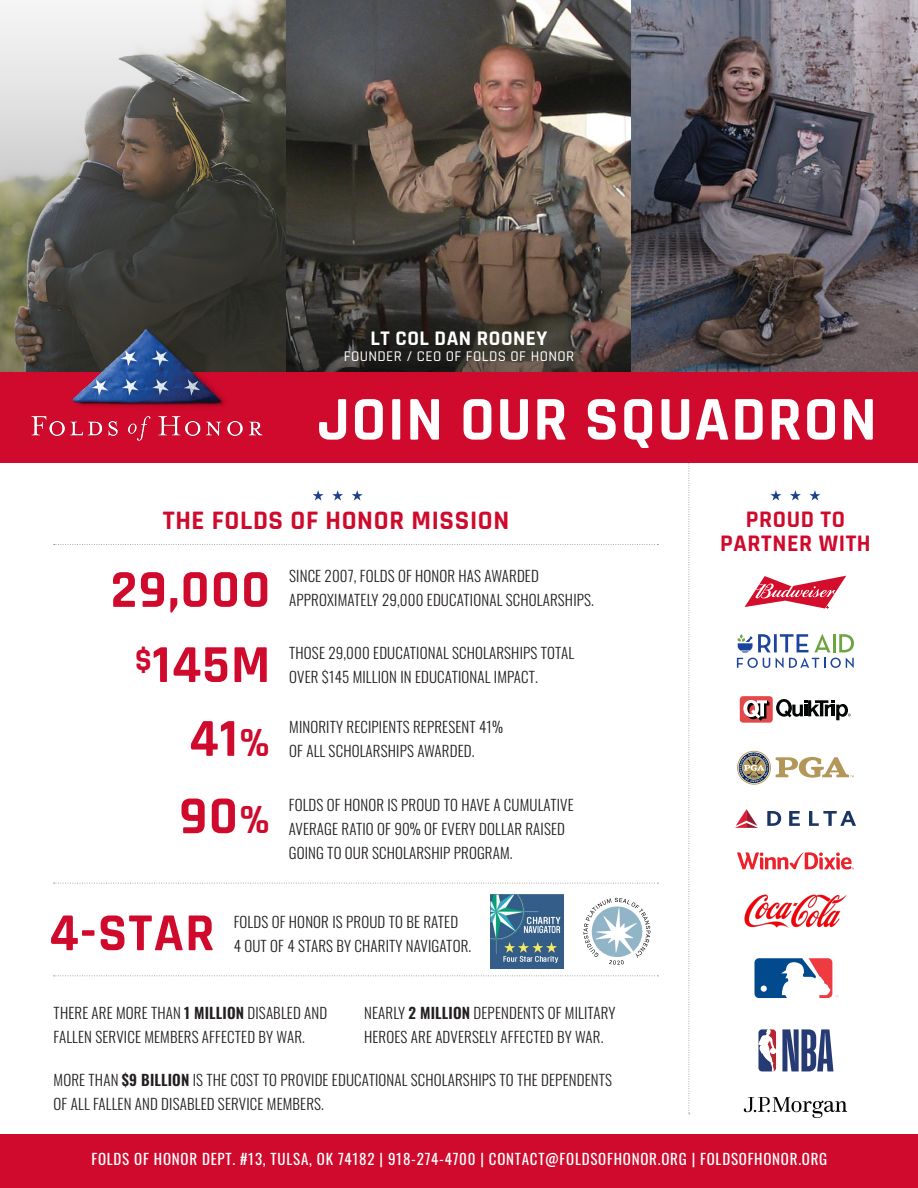
<style>
.page{position:relative;width:918px;height:1188px;background:#fff}
.page>*{position:absolute;margin:0;border:0;box-sizing:border-box;transform-origin:0 0}
.t1{font:700 63px "Rajdhani";letter-spacing:.025em;color:#fff}
.t2{font:700 54px "Rajdhani";letter-spacing:.025em;color:#cf0a2c}
.t3{font:700 27px "Rajdhani";letter-spacing:.025em;color:#cf0a2c}
.t4{font:700 24px/24px "Rajdhani";letter-spacing:.025em;color:#cf0a2c;text-align:center}
.t5{font:700 21px "Rajdhani";letter-spacing:.025em;color:#fff}
.t6{font:300 15px/24px "Oswald";letter-spacing:.01em;color:#231f20}
.t7{font:15px "Oswald";letter-spacing:.05em;color:#fff}
.t8{font:500 15px "Rajdhani";letter-spacing:.025em;color:#fff}
.s1{font-size:42px}
.s2{font-weight:600}
</style>
<div class="page">
<svg style="left:688px;top:462px;width:2px;height:652px"></svg>
<img style="left:406px;top:0;width:512px;height:372px">
<img style="left:0;top:0;width:406px;height:372px">
<div style="left:0;top:1134px;width:918px;height:54px;background:#cf0a2c"></div>
<div style="left:0;top:372px;width:918px;height:90px;background:#cf0a2c"></div>
<svg style="left:584px;top:898px;width:66px;height:67px"></svg>
<img style="left:490px;top:894px;width:74px;height:74px">
<svg style="left:770px;top:490px;width:11px;height:11px"></svg>
<svg style="left:790px;top:490px;width:11px;height:11px"></svg>
<svg style="left:809px;top:490px;width:11px;height:11px"></svg>
<svg style="left:313px;top:490px;width:11px;height:11px"></svg>
<svg style="left:332px;top:490px;width:11px;height:11px"></svg>
<svg style="left:352px;top:490px;width:11px;height:11px"></svg>
<svg style="left:737px;top:634px;width:117px;height:34px"></svg>
<svg style="left:776px;top:699px;width:75px;height:21px"></svg>
<div style="left:740px;top:696px;width:33px;height:27px;background:#e5484b;border-radius:3px"></div>
<svg style="left:743px;top:700px;width:26px;height:21px"></svg>
<svg style="left:745px;top:576px;width:101px;height:33px"></svg>
<svg style="left:737px;top:751px;width:34px;height:34px"></svg>
<svg style="left:738px;top:752px;width:32px;height:32px"></svg>
<svg style="left:776px;top:757px;width:78px;height:21px"></svg>
<img style="left:744px;top:894px;width:103px;height:34px">
<svg style="left:737px;top:852px;width:117px;height:18px"></svg>
<svg style="left:735px;top:809px;width:23px;height:19px"></svg>
<svg style="left:767px;top:811px;width:14px;height:15px"></svg>
<svg style="left:789px;top:811px;width:11px;height:15px"></svg>
<svg style="left:809px;top:811px;width:47px;height:15px"></svg>
<img style="left:20px;top:316px;width:254px;height:125px">
<svg style="left:54px;top:975px;width:604px;height:1px"></svg>
<svg style="left:54px;top:883px;width:604px;height:1px"></svg>
<svg style="left:54px;top:544px;width:604px;height:1px"></svg>
<svg style="left:754px;top:958px;width:85px;height:40px"></svg>
<svg style="left:744px;top:1097px;width:103px;height:21px"></svg>
<svg style="left:757px;top:1028px;width:20px;height:45px"></svg>
<svg style="left:758px;top:1029px;width:18px;height:42px"></svg>
<svg style="left:782px;top:1029px;width:51px;height:42px"></svg>
<p class="t5" style="left:371px;top:326px;width:178px">LT COL DAN ROONEY</p>
<p class="t8" style="left:344px;top:348px;width:232px">FOUNDER / CEO OF FOLDS OF HONOR</p>
<p class="t1" style="left:317px;top:381px;width:561px">JOIN OUR SQUADRON</p>
<p class="t3" style="left:163px;top:504px;width:348px">THE FOLDS OF HONOR MISSION</p>
<p class="t2" style="left:111px;top:557px;width:161px">29,000</p>
<p class="t6" style="left:289px;top:562px;width:306px">SINCE 2007, FOLDS OF HONOR HAS AWARDED<br>APPROXIMATELY 29,000 EDUCATIONAL SCHOLARSHIPS.</p>
<p class="t2" style="left:135px;top:632px;width:137px"><sup>$</sup>145M</p>
<p class="t6" style="left:289px;top:639px;width:287px">THOSE 29,000 EDUCATIONAL SCHOLARSHIPS TOTAL<br>OVER $145 MILLION IN EDUCATIONAL IMPACT.</p>
<p class="t2" style="left:189px;top:706px;width:83px">41<span class="s1">%</span></p>
<p class="t6" style="left:289px;top:713px;width:216px">MINORITY RECIPIENTS REPRESENT 41%<br>OF ALL SCHOLARSHIPS AWARDED.</p>
<p class="t2" style="left:179px;top:783px;width:93px">90<span class="s1">%</span></p>
<p class="t6" style="left:289px;top:791px;width:286px">FOLDS OF HONOR IS PROUD TO HAVE A CUMULATIVE<br>AVERAGE RATIO OF 90% OF EVERY DOLLAR RAISED<br>GOING TO OUR SCHOLARSHIP PROGRAM.</p>
<p class="t2" style="left:49px;top:900px;width:167px">4-STAR</p>
<p class="t6" style="left:234px;top:908px;width:239px">FOLDS OF HONOR IS PROUD TO BE RATED<br>4 OUT OF 4 STARS BY CHARITY NAVIGATOR.</p>
<p class="t6" style="left:54px;top:1000px;width:275px">THERE ARE MORE THAN <span class="s2">1 MILLION</span> DISABLED AND<br>FALLEN SERVICE MEMBERS AFFECTED BY WAR.</p>
<p class="t6" style="left:54px;top:1066px;width:560px">MORE THAN <span class="s2">$9 BILLION</span> IS THE COST TO PROVIDE EDUCATIONAL SCHOLARSHIPS TO THE DEPENDENTS<br>OF ALL FALLEN AND DISABLED SERVICE MEMBERS.</p>
<p class="t6" style="left:364px;top:1000px;width:253px">NEARLY <span class="s2">2 MILLION</span> DEPENDENTS OF MILITARY<br>HEROES ARE ADVERSELY AFFECTED BY WAR.</p>
<p class="t4" style="left:720px;top:508px;width:152px">PROUD TO<br>PARTNER WITH</p>
<p class="t7" style="left:91px;top:1146px;width:737px">FOLDS OF HONOR DEPT. #13, TULSA, OK 74182 | 918-274-4700 | CONTACT@FOLDSOFHONOR.ORG | FOLDSOFHONOR.ORG</p>
</div>
